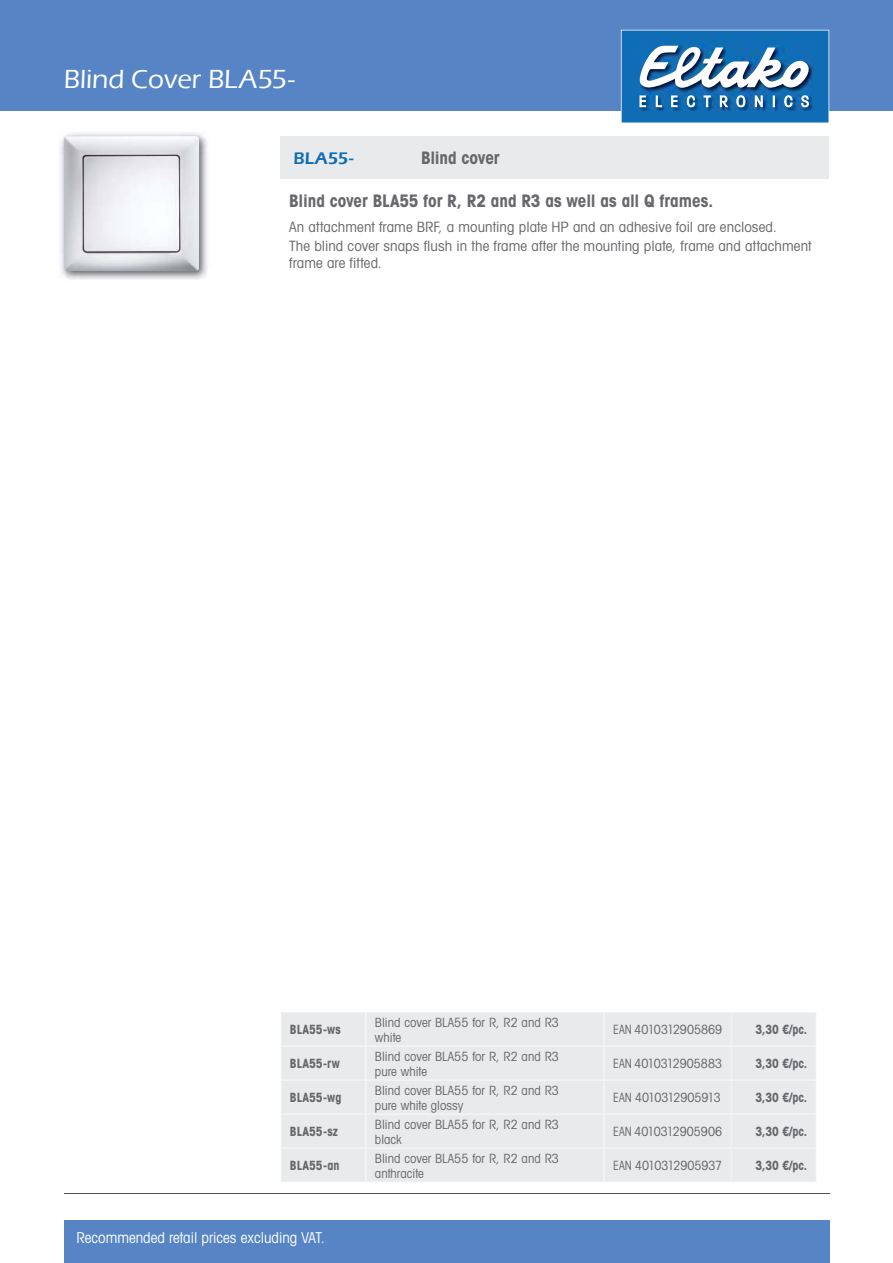
<style>
.page{position:relative;width:893px;height:1263px;background:#fff}
.page>*{position:absolute;margin:0;border:0;box-sizing:border-box;transform-origin:0 0}
.t1{font:500 27px "Eras ITC";color:#fff}
.t2{font:700 condensed 17.25px "Avant Garde";letter-spacing:-.005em;color:#68676c}
.t3{font:600 17.25px "Eras ITC";color:#0e6db5}
.t4{font:condensed 15px "Avant Garde";color:#fff}
.t5{font:condensed 14.25px/18.6px "Avant Garde";letter-spacing:.005em;color:#68676c;scale:1.05 1}
.t6{font:condensed 12.75px/15.3px "Avant Garde";color:#68676c}
.t7{font:700 condensed 12.75px "Avant Garde";letter-spacing:.005em;color:#68676c;scale:.95 1}
.t8{font:condensed 12.75px "Avant Garde";color:#68676c;scale:.9 1}
</style>
<div class="page">
<div style="left:0;top:0;width:893px;height:111px;background:#5684c4"></div>
<svg style="left:621px;top:30px;width:208px;height:93px;background:#4486bb"></svg>
<div style="left:64px;top:1220px;width:765px;height:43px;background:#5684c4"></div>
<hr style="left:64px;top:1194px;width:765px;height:1px;background:#504e53">
<div style="left:281px;top:136px;width:548px;height:43px;background:#e9eaeb"></div>
<div style="left:281px;top:1012px;width:535px;height:170px;background:#e9eaeb"></div>
<img style="left:60px;top:133px;width:148px;height:147px">
<img style="left:64px;top:136px;width:135px;height:135px">
<h1 class="t1" style="left:64px;top:64px;width:232px">Blind Cover BLA55-</h1>
<h2 class="t3" style="left:293px;top:149px;width:62px">BLA55-</h2>
<h2 class="t2" style="left:421px;top:152px;width:80px">Blind cover</h2>
<h2 class="t2" style="left:289px;top:195px;width:425px">Blind cover BLA55 for R, R2 and R3 as well as all Q frames.</h2>
<p class="t5" style="left:289px;top:219px;width:499px">An attachment frame BRF, a mounting plate HP and an adhesive foil are enclosed.<br>The blind cover snaps flush in the frame after the mounting plate, frame and attachment</p>
<p class="t5" style="left:289px;top:255px;width:90px">frame are fitted.</p>
<p class="t7" style="left:290px;top:1025px;width:55px">BLA55-ws</p>
<p class="t6" style="left:375px;top:1016px;width:185px">Blind cover BLA55 for R, R2 and R3 white</p>
<p class="t8" style="left:613px;top:1025px;width:123px">EAN 4010312905869</p>
<p class="t7" style="left:755px;top:1025px;width:56px">3,30 €/pc.</p>
<p class="t7" style="left:290px;top:1059px;width:54px">BLA55-rw</p>
<p class="t6" style="left:375px;top:1050px;width:185px">Blind cover BLA55 for R, R2 and R3 pure white</p>
<p class="t8" style="left:613px;top:1059px;width:123px">EAN 4010312905883</p>
<p class="t7" style="left:755px;top:1059px;width:56px">3,30 €/pc.</p>
<p class="t7" style="left:290px;top:1093px;width:56px">BLA55-wg</p>
<p class="t6" style="left:375px;top:1084px;width:185px">Blind cover BLA55 for R, R2 and R3 pure white glossy</p>
<p class="t8" style="left:613px;top:1093px;width:121px">EAN 4010312905913</p>
<p class="t7" style="left:755px;top:1093px;width:56px">3,30 €/pc.</p>
<p class="t7" style="left:290px;top:1127px;width:52px">BLA55-sz</p>
<p class="t6" style="left:375px;top:1118px;width:185px">Blind cover BLA55 for R, R2 and R3 black</p>
<p class="t8" style="left:613px;top:1127px;width:123px">EAN 4010312905906</p>
<p class="t7" style="left:755px;top:1127px;width:56px">3,30 €/pc.</p>
<p class="t7" style="left:290px;top:1161px;width:54px">BLA55-an</p>
<p class="t6" style="left:375px;top:1152px;width:185px">Blind cover BLA55 for R, R2 and R3 anthracite</p>
<p class="t8" style="left:613px;top:1161px;width:123px">EAN 4010312905937</p>
<p class="t7" style="left:755px;top:1161px;width:56px">3,30 €/pc.</p>
<p class="t4" style="left:77px;top:1232px;width:250px">Recommended retail prices excluding VAT.</p>
</div>
